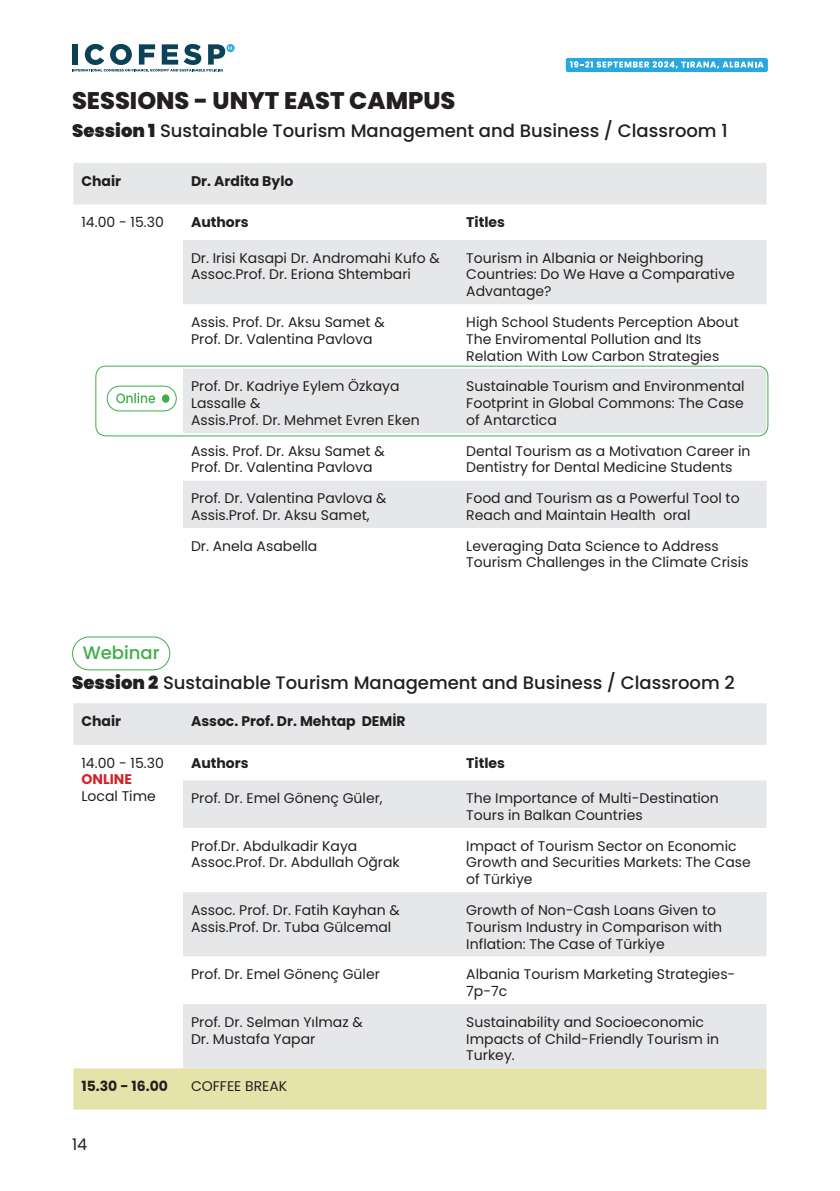
<style>
.page{position:relative;width:840px;height:1191px;background:#fff}
.page>*{position:absolute;margin:0;border:0;box-sizing:border-box;transform-origin:0 0}
.t1{font:800 24px "Poppins";color:#231f20}
.t2{font:500 18px "Poppins";color:#231f20}
.t3{font:500 18px "Poppins";color:#40ae49}
.t4{font:16px "Poppins";color:#231f20}
.t5{font:14px/16.8px "Poppins";color:#231f20}
.t6{font:700 14px "Poppins";color:#231f20}
.s1{font-weight:900}
.s2{font-weight:700;color:#d1232a}
</style>
<div class="page">
<svg style="left:72px;top:44px;width:161px;height:28px"></svg>
<div style="left:565px;top:58px;width:202px;height:14px;background:#29a8e0;border-radius:2px"></div>
<svg style="left:570px;top:61px;width:193px;height:8px"></svg>
<div style="left:73px;top:163px;width:693px;height:41px;background:#e6e7e9"></div>
<div style="left:183px;top:240px;width:583px;height:64px;background:#e6e7e9"></div>
<div style="left:183px;top:368px;width:583px;height:65px;background:#e6e7e9"></div>
<svg style="left:98px;top:433px;width:668px;height:95px"></svg>
<div style="left:73px;top:703px;width:693px;height:42px;background:#e6e7e9"></div>
<div style="left:183px;top:780px;width:583px;height:48px;background:#e6e7e9"></div>
<div style="left:183px;top:892px;width:583px;height:176px;background:#e6e7e9"></div>
<svg style="left:183px;top:956px;width:583px;height:48px"></svg>
<div style="left:73px;top:1068px;width:693px;height:41px;background:#e5e3a9"></div>
<div style="left:95px;top:366px;width:673px;height:70px;border:1px solid #40ae49;border-radius:10px"></div>
<div style="left:107px;top:386px;width:70px;height:25px;border:1px solid #40ae49;border-radius:12px"></div>
<div style="left:162px;top:394px;width:7px;height:9px;background:#40ae49;border-radius:50%"></div>
<svg style="left:116px;top:392px;width:39px;height:11px"></svg>
<div style="left:72px;top:636px;width:98px;height:34px;border:1px solid #40ae49;border-radius:16px"></div>
<p class="t1" style="left:72px;top:87px;width:384px">SESSIONS - UNYT EAST CAMPUS</p>
<p class="t2" style="left:72px;top:120px;width:656px"><span class="s1">Session 1</span> Sustainable Tourism Management and Business / Classroom 1</p>
<p class="t6" style="left:81px;top:172px;width:41px">Chair</p>
<p class="t6" style="left:191px;top:172px;width:104px">Dr. Ardita Bylo</p>
<p class="t5" style="left:81px;top:214px;width:84px">14.00 - 15.30</p>
<p class="t6" style="left:191px;top:214px;width:59px">Authors</p>
<p class="t6" style="left:466px;top:214px;width:40px">Titles</p>
<p class="t5" style="left:191px;top:249px;width:250px">Dr. Irisi Kasapi Dr. Andromahi Kufo &amp;<br>Assoc.Prof. Dr. Eriona Shtembari</p>
<p class="t5" style="left:466px;top:249px;width:270px">Tourism in Albania or Neighboring<br>Countries: Do We Have a Comparative<br>Advantage?</p>
<p class="t5" style="left:191px;top:314px;width:195px">Assis. Prof. Dr. Aksu Samet &amp;<br>Prof. Dr. Valentina Pavlova</p>
<p class="t5" style="left:466px;top:314px;width:274px">High School Students Perception About<br>The Enviromental Pollution and Its<br>Relation With Low Carbon Strategies</p>
<p class="t5" style="left:191px;top:378px;width:230px">Prof. Dr. Kadriye Eylem Özkaya<br>Lassalle &amp;<br>Assis.Prof. Dr. Mehmet Evren Eken</p>
<p class="t5" style="left:466px;top:378px;width:280px;text-align:justify">Sustainable Tourism and Environmental Footprint in Global Commons: The Case of Antarctica</p>
<p class="t5" style="left:191px;top:442px;width:195px">Assis. Prof. Dr. Aksu Samet &amp;<br>Prof. Dr. Valentina Pavlova</p>
<p class="t5" style="left:466px;top:442px;width:285px">Dental Tourism as a Motivatıon Career in<br>Dentistry for Dental Medicine Students</p>
<p class="t5" style="left:191px;top:490px;width:197px">Prof. Dr. Valentina Pavlova &amp;<br>Assis.Prof. Dr. Aksu Samet,</p>
<p class="t5" style="left:466px;top:490px;width:275px">Food and Tourism as a Powerful Tool to<br>Reach and Maintain Health oral</p>
<p class="t5" style="left:191px;top:537px;width:128px">Dr. Anela Asabella</p>
<p class="t5" style="left:466px;top:537px;width:283px">Leveraging Data Science to Address<br>Tourism Challenges in the Climate Crisis</p>
<p class="t3" style="left:83px;top:642px;width:78px">Webinar</p>
<p class="t2" style="left:72px;top:672px;width:663px"><span class="s1">Session 2</span> Sustainable Tourism Management and Business / Classroom 2</p>
<p class="t6" style="left:81px;top:713px;width:41px">Chair</p>
<p class="t6" style="left:191px;top:713px;width:216px">Assoc. Prof. Dr. Mehtap DEMİR</p>
<p class="t5" style="left:81px;top:754px;width:84px">14.00 - 15.30<br><span class="s2">ONLINE<br></span>Local Time</p>
<p class="t6" style="left:191px;top:754px;width:59px">Authors</p>
<p class="t6" style="left:466px;top:754px;width:40px">Titles</p>
<p class="t5" style="left:191px;top:790px;width:193px">Prof. Dr. Emel Gönenç Güler,</p>
<p class="t5" style="left:466px;top:790px;width:254px">The Importance of Multi-Destination<br>Tours in Balkan Countries</p>
<p class="t5" style="left:191px;top:837px;width:210px">Prof.Dr. Abdulkadir Kaya<br>Assoc.Prof. Dr. Abdullah Oğrak</p>
<p class="t5" style="left:466px;top:837px;width:286px">Impact of Tourism Sector on Economic<br>Growth and Securities Markets: The Case of Türkiye</p>
<p class="t5" style="left:191px;top:901px;width:210px">Assoc. Prof. Dr. Fatih Kayhan &amp;<br>Assis.Prof. Dr. Tuba Gülcemal</p>
<p class="t5" style="left:466px;top:901px;width:257px">Growth of Non-Cash Loans Given to<br>Tourism Industry in Comparison with<br>Inflation: The Case of Türkiye</p>
<p class="t5" style="left:191px;top:966px;width:190px">Prof. Dr. Emel Gönenç Güler</p>
<p class="t5" style="left:466px;top:966px;width:270px">Albania Tourism Marketing Strategies-<br>7p-7c</p>
<p class="t5" style="left:191px;top:1013px;width:173px">Prof. Dr. Selman Yılmaz &amp;<br>Dr. Mustafa Yapar</p>
<p class="t5" style="left:466px;top:1013px;width:254px">Sustainability and Socioeconomic<br>Impacts of Child-Friendly Tourism in<br>Turkey.</p>
<p class="t6" style="left:81px;top:1078px;width:88px">15.30 - 16.00</p>
<p class="t5" style="left:191px;top:1077px;width:98px">COFFEE BREAK</p>
<p class="t4" style="left:72px;top:1135px;width:17px">14</p>
</div>
